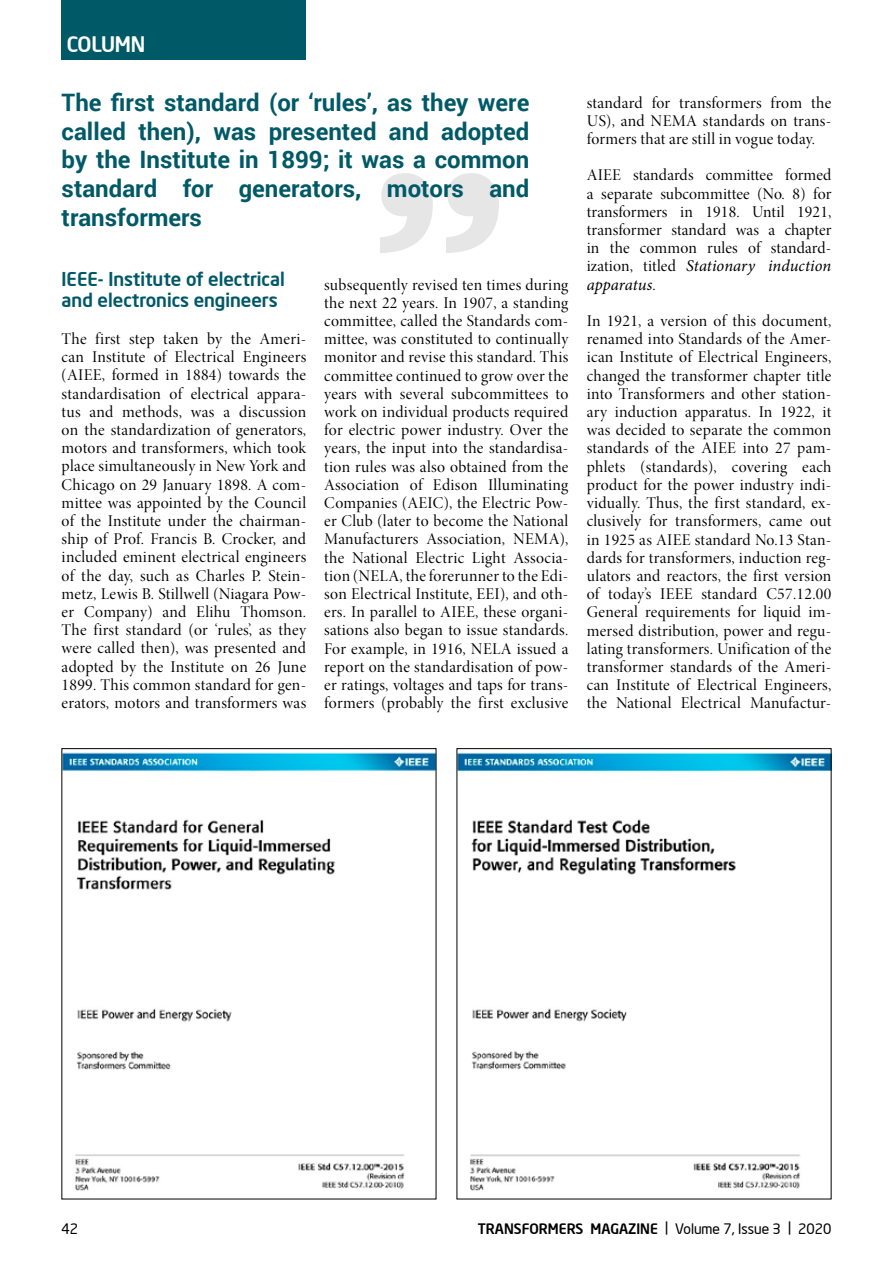
<style>
.page{position:relative;width:893px;height:1263px;background:#fff}
.page>*{position:absolute;margin:0;border:0;box-sizing:border-box;transform-origin:0 0}
.t1{font:700 24px/28.8px "Roboto";color:#005967;text-align:justify}
.t2{font:500 21px "Neo Sans Intel";letter-spacing:-.01em;color:#fff}
.t3{font:500 18.75px/21px "Neo Sans Intel";color:#005866}
.t4{font:16.5px/18.1px "Minion Pro Disp";letter-spacing:.015em;color:#000;text-align:justify}
.t5{font:italic 16.5px/18.1px "Minion Pro";color:#000}
.t6{font:500 14.25px "Neo Sans Intel";color:#000}
.t7{font:14.25px "Neo Sans Intel";color:#000}
.s1{font-family:"Minion Pro Disp";font-style:normal}
.s2{font-weight:400}
</style>
<div class="page">
<div style="left:62px;top:0;width:244px;height:60px;background:#005967"></div>
<svg style="left:380px;top:173px;width:119px;height:80px"></svg>
<img style="left:64px;top:752px;width:370px;height:439px">
<img style="left:459px;top:752px;width:370px;height:439px">
<p class="t2" style="left:67px;top:31px;width:80px">COLUMN</p>
<h1 class="t1" style="left:62px;top:87px;width:469px">The first standard (or ‘rules’, as they were called then), was presented and adopted by the Institute in 1899; it was a common standard for generators, motors and transformers</h1>
<p class="t3" style="left:62px;top:268px;width:225px">IEEE- Institute of electrical and electronics engineers</p>
<p class="t4" style="left:62px;top:330px;width:246px">The first step taken by the Ameri&shy;can Institute of Electrical Engineers (AIEE, formed in 1884) towards the standardisation of electrical appara&shy;tus and methods, was a discussion on the standardization of generators, motors and transformers, which took place simultaneously in New York and Chicago on 29 January 1898. A com&shy;mittee was appointed by the Council of the Institute under the chairman&shy;ship of Prof. Francis B. Crocker, and included eminent electrical engineers of the day, such as Charles P. Stein&shy;metz, Lewis B. Stillwell (Niagara Pow&shy;er Company) and Elihu Thomson.<br>The first standard (or ‘rules’, as they were called then), was presented and adopted by the Institute on 26 June 1899. This common standard for gen&shy;erators, motors and transformers was</p>
<p class="t4" style="left:324px;top:276px;width:246px">subsequently revised ten times during the next 22 years. In 1907, a standing committee, called the Standards com&shy;mittee, was constituted to continually monitor and revise this standard. This committee continued to grow over the years with several subcommittees to work on individual products required for electric power industry. Over the years, the input into the standardisa&shy;tion rules was also obtained from the Association of Edison Illuminating Companies (AEIC), the Electric Pow&shy;er Club (later to become the National Manufacturers Association, NEMA), the National Electric Light Associa&shy;tion (NELA, the forerunner to the Edi&shy;son Electrical Institute, EEI), and oth&shy;ers. In parallel to AIEE, these organi&shy;sations also began to issue standards.<br>For example, in 1916, NELA issued a report on the standardisation of pow&shy;er ratings, voltages and taps for trans&shy;formers (probably the first exclusive</p>
<p class="t4" style="left:587px;top:94px;width:246px">standard for transformers from the US), and NEMA standards on trans&shy;formers that are still in vogue today.</p>
<p class="t4" style="left:587px;top:166px;width:246px">AIEE standards committee formed a separate subcommittee (No. 8) for transformers in 1918. Until 1921, transformer standard was a chapter in the common rules of standard-</p>
<p class="t5" style="left:587px;top:257px;width:246px"><span class="s1">ization, titled</span> Stationary induction apparatus<span class="s1">.</span></p>
<p class="t4" style="left:587px;top:312px;width:246px">In 1921, a version of this document, renamed into Standards of the Amer&shy;ican Institute of Electrical Engineers, changed the transformer chapter title into Transformers and other station&shy;ary induction apparatus. In 1922, it was decided to separate the common standards of the AIEE into 27 pam&shy;phlets (standards), covering each product for the power industry indi&shy;vidually. Thus, the first standard, ex&shy;clusively for transformers, came out in 1925 as AIEE standard No.13 Stan&shy;dards for transformers, induction reg&shy;ulators and reactors, the first version of today’s IEEE standard C57.12.00<br>General requirements for liquid im&shy;mersed distribution, power and regu&shy;lating transformers. Unification of the transformer standards of the Ameri&shy;can Institute of Electrical Engineers, the National Electrical Manufactur-</p>
<p class="t7" style="left:61px;top:1220px;width:18px">42</p>
<p class="t6" style="left:478px;top:1220px;width:355px">TRANSFORMERS MAGAZINE <span class="s2">| Volume 7, Issue 3 | 2020</span></p>
</div>
